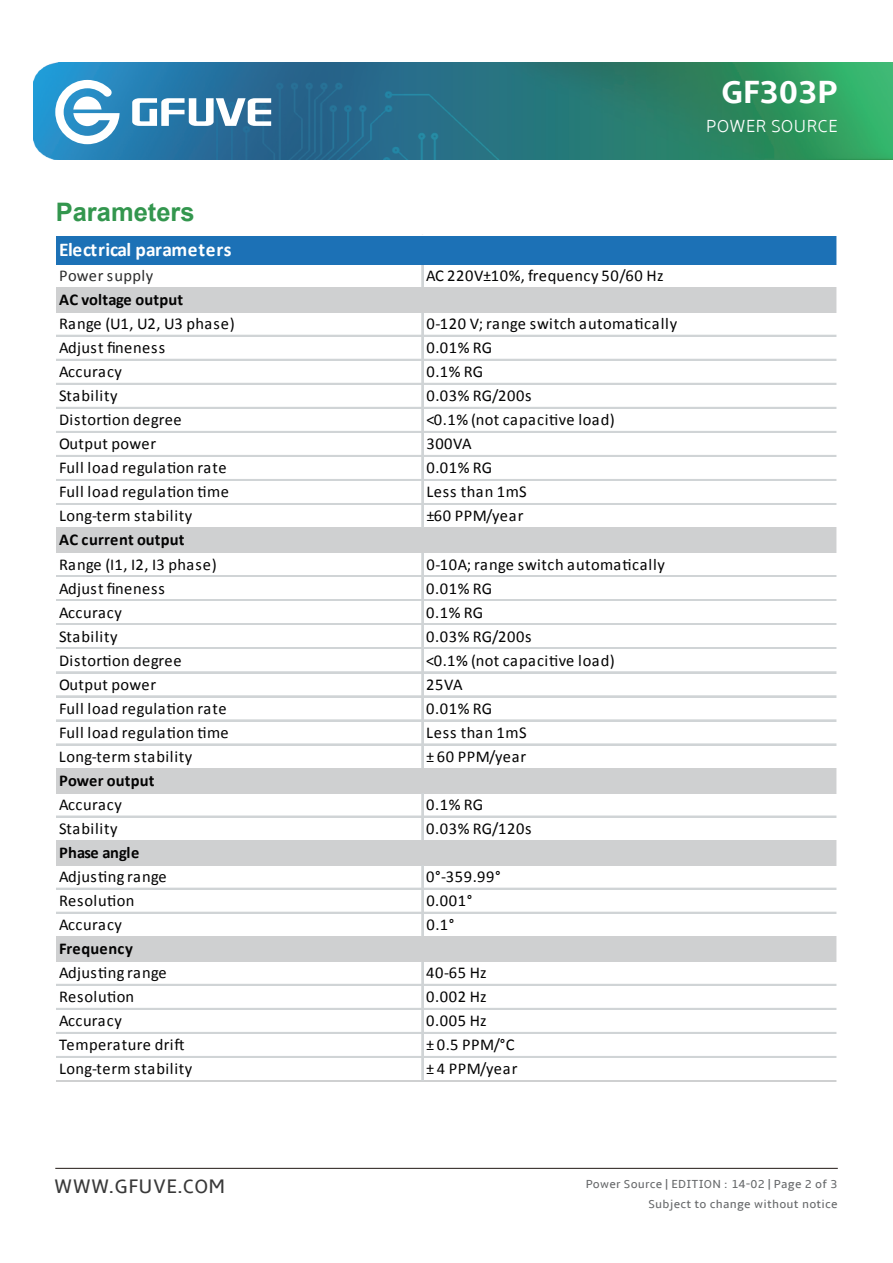
<style>
.page{position:relative;width:893px;height:1263px;background:#fff}
.page>*{position:absolute;margin:0;border:0;box-sizing:border-box;transform-origin:0 0}
.t1{font:700 33px "Amble";color:#fff}
.t2{font:700 25.5px "Arial";color:#33964e}
.t3{font:20.1px "Amble";letter-spacing:.02em;color:#393939}
.t4{font:700 19.5px "Calibri";letter-spacing:.015em;color:#fff}
.t5{font:300 18px "Amble";color:#fff}
.t6{font:16.5px "Calibri";letter-spacing:.03em;color:#030303}
.t7{font:700 16.5px "Calibri";letter-spacing:.01em;color:#030303}
.t8{font:16.5px "Calibri";letter-spacing:.02em;color:#2b2c2c}
.t9{font:12px/19.8px "Amble";letter-spacing:.02em;color:#67696b;text-align:right}
</style>
<div class="page">
<div style="left:56px;top:236px;width:782px;height:29px;background:#1c71b6"></div>
<div style="left:56px;top:287px;width:782px;height:26px;background:#cfd0d1"></div>
<div style="left:56px;top:527px;width:782px;height:26px;background:#cfd0d1"></div>
<div style="left:56px;top:768px;width:782px;height:25px;background:#cfd0d1"></div>
<div style="left:56px;top:840px;width:782px;height:25px;background:#cfd0d1"></div>
<div style="left:56px;top:936px;width:782px;height:26px;background:#cfd0d1"></div>
<hr style="left:56px;top:1080px;width:782px;height:2px;background:#cfd0d1">
<svg style="left:421px;top:265px;width:2px;height:22px"></svg>
<hr style="left:56px;top:335px;width:781px;height:2px;background:#d0d4d6">
<hr style="left:56px;top:359px;width:781px;height:2px;background:#d0d4d6">
<hr style="left:56px;top:383px;width:781px;height:2px;background:#d0d4d6">
<hr style="left:56px;top:407px;width:781px;height:2px;background:#d0d4d6">
<hr style="left:56px;top:431px;width:781px;height:2px;background:#d0d4d6">
<hr style="left:56px;top:455px;width:781px;height:2px;background:#d0d4d6">
<hr style="left:56px;top:479px;width:781px;height:2px;background:#d0d4d6">
<hr style="left:56px;top:503px;width:781px;height:2px;background:#d0d4d6">
<hr style="left:421px;top:313px;width:1px;height:214px;background:#d0d4d6">
<hr style="left:422px;top:313px;width:1px;height:214px;background:#d0d4d6">
<hr style="left:56px;top:575px;width:781px;height:1px;background:#d0d4d6">
<hr style="left:56px;top:576px;width:781px;height:1px;background:#d0d4d6">
<hr style="left:56px;top:599px;width:781px;height:1px;background:#d0d4d6">
<hr style="left:56px;top:600px;width:781px;height:1px;background:#d0d4d6">
<hr style="left:56px;top:623px;width:781px;height:1px;background:#d0d4d6">
<hr style="left:56px;top:624px;width:781px;height:1px;background:#d0d4d6">
<hr style="left:56px;top:647px;width:781px;height:1px;background:#d0d4d6">
<hr style="left:56px;top:648px;width:781px;height:1px;background:#d0d4d6">
<hr style="left:56px;top:671px;width:781px;height:1px;background:#d0d4d6">
<hr style="left:56px;top:672px;width:781px;height:1px;background:#d0d4d6">
<hr style="left:56px;top:695px;width:781px;height:1px;background:#d0d4d6">
<hr style="left:56px;top:696px;width:781px;height:1px;background:#d0d4d6">
<hr style="left:56px;top:720px;width:781px;height:1px;background:#d0d4d6">
<hr style="left:56px;top:744px;width:781px;height:1px;background:#d0d4d6">
<hr style="left:421px;top:553px;width:1px;height:215px;background:#d0d4d6">
<hr style="left:422px;top:553px;width:1px;height:215px;background:#d0d4d6">
<hr style="left:56px;top:816px;width:781px;height:1px;background:#d0d4d6">
<hr style="left:421px;top:793px;width:1px;height:47px;background:#d0d4d6">
<hr style="left:422px;top:793px;width:1px;height:47px;background:#d0d4d6">
<hr style="left:56px;top:888px;width:781px;height:2px;background:#d0d4d6">
<hr style="left:56px;top:912px;width:781px;height:2px;background:#d0d4d6">
<hr style="left:421px;top:865px;width:1px;height:71px;background:#d0d4d6">
<hr style="left:422px;top:865px;width:1px;height:71px;background:#d0d4d6">
<hr style="left:56px;top:984px;width:781px;height:2px;background:#d0d4d6">
<hr style="left:56px;top:1008px;width:781px;height:2px;background:#d0d4d6">
<hr style="left:56px;top:1032px;width:781px;height:2px;background:#d0d4d6">
<hr style="left:56px;top:1056px;width:781px;height:2px;background:#d0d4d6">
<hr style="left:421px;top:962px;width:1px;height:118px;background:#d0d4d6">
<hr style="left:422px;top:962px;width:1px;height:118px;background:#d0d4d6">
<hr style="left:837px;top:234px;width:3px;height:869px;background:#fff">
<img style="left:33px;top:63px;width:860px;height:97px">
<svg style="left:55px;top:80px;width:65px;height:64px"></svg>
<svg style="left:132px;top:98px;width:139px;height:28px"></svg>
<hr style="left:55px;top:1168px;width:783px;height:1px;background:#211814">
<h2 class="t2" style="left:56px;top:195px;width:140px">Parameters</h2>
<p class="t4" style="left:59px;top:237px;width:174px">Electrical parameters</p>
<p class="t8" style="left:59px;top:265px;width:96px">Power supply</p>
<p class="t6" style="left:426px;top:265px;width:239px">AC 220V±10%, frequency 50/60 Hz</p>
<p class="t7" style="left:59px;top:289px;width:126px">AC voltage output</p>
<p class="t6" style="left:59px;top:313px;width:177px">Range (U1, U2, U3 phase)</p>
<p class="t6" style="left:426px;top:313px;width:252px">0-120 V; range switch automatically</p>
<p class="t6" style="left:59px;top:337px;width:107px">Adjust fineness</p>
<p class="t6" style="left:426px;top:337px;width:67px">0.01% RG</p>
<p class="t6" style="left:59px;top:361px;width:64px">Accuracy</p>
<p class="t6" style="left:426px;top:361px;width:58px">0.1% RG</p>
<p class="t6" style="left:59px;top:385px;width:60px">Stability</p>
<p class="t6" style="left:426px;top:385px;width:107px">0.03% RG/200s</p>
<p class="t6" style="left:59px;top:409px;width:124px">Distortion degree</p>
<p class="t6" style="left:426px;top:409px;width:190px">&lt;0.1% (not capacitive load)</p>
<p class="t6" style="left:59px;top:433px;width:99px">Output power</p>
<p class="t6" style="left:426px;top:433px;width:47px">300VA</p>
<p class="t6" style="left:59px;top:457px;width:169px">Full load regulation rate</p>
<p class="t6" style="left:426px;top:457px;width:67px">0.01% RG</p>
<p class="t6" style="left:59px;top:481px;width:171px">Full load regulation time</p>
<p class="t6" style="left:426px;top:481px;width:102px">Less than 1mS</p>
<p class="t6" style="left:59px;top:505px;width:135px">Long-term stability</p>
<p class="t6" style="left:426px;top:505px;width:99px">±60 PPM/year</p>
<p class="t7" style="left:59px;top:529px;width:127px">AC current output</p>
<p class="t6" style="left:59px;top:554px;width:159px">Range (I1, I2, I3 phase)</p>
<p class="t6" style="left:426px;top:554px;width:240px">0-10A; range switch automatically</p>
<p class="t6" style="left:59px;top:578px;width:107px">Adjust fineness</p>
<p class="t6" style="left:426px;top:578px;width:67px">0.01% RG</p>
<p class="t6" style="left:59px;top:602px;width:64px">Accuracy</p>
<p class="t6" style="left:426px;top:602px;width:58px">0.1% RG</p>
<p class="t6" style="left:59px;top:626px;width:60px">Stability</p>
<p class="t6" style="left:426px;top:626px;width:107px">0.03% RG/200s</p>
<p class="t6" style="left:59px;top:650px;width:124px">Distortion degree</p>
<p class="t6" style="left:426px;top:650px;width:190px">&lt;0.1% (not capacitive load)</p>
<p class="t6" style="left:59px;top:674px;width:99px">Output power</p>
<p class="t6" style="left:426px;top:674px;width:38px">25VA</p>
<p class="t6" style="left:59px;top:698px;width:169px">Full load regulation rate</p>
<p class="t6" style="left:426px;top:698px;width:67px">0.01% RG</p>
<p class="t6" style="left:59px;top:722px;width:171px">Full load regulation time</p>
<p class="t6" style="left:426px;top:722px;width:102px">Less than 1mS</p>
<p class="t6" style="left:59px;top:746px;width:135px">Long-term stability</p>
<p class="t6" style="left:426px;top:746px;width:102px">±60 PPM/year</p>
<p class="t7" style="left:59px;top:770px;width:97px">Power output</p>
<p class="t6" style="left:59px;top:794px;width:64px">Accuracy</p>
<p class="t6" style="left:426px;top:794px;width:58px">0.1% RG</p>
<p class="t6" style="left:59px;top:818px;width:60px">Stability</p>
<p class="t6" style="left:426px;top:818px;width:107px">0.03% RG/120s</p>
<p class="t7" style="left:59px;top:842px;width:82px">Phase angle</p>
<p class="t6" style="left:59px;top:866px;width:109px">Adjusting range</p>
<p class="t6" style="left:426px;top:866px;width:76px">0°-359.99°</p>
<p class="t6" style="left:59px;top:890px;width:77px">Resolution</p>
<p class="t6" style="left:426px;top:890px;width:48px">0.001°</p>
<p class="t6" style="left:59px;top:914px;width:64px">Accuracy</p>
<p class="t6" style="left:426px;top:914px;width:30px">0.1°</p>
<p class="t7" style="left:59px;top:938px;width:75px">Frequency</p>
<p class="t6" style="left:59px;top:962px;width:109px">Adjusting range</p>
<p class="t6" style="left:426px;top:962px;width:62px">40-65 Hz</p>
<p class="t6" style="left:59px;top:986px;width:77px">Resolution</p>
<p class="t6" style="left:426px;top:986px;width:62px">0.002 Hz</p>
<p class="t6" style="left:59px;top:1010px;width:64px">Accuracy</p>
<p class="t6" style="left:426px;top:1010px;width:62px">0.005 Hz</p>
<p class="t6" style="left:59px;top:1034px;width:127px">Temperature drift</p>
<p class="t6" style="left:426px;top:1034px;width:90px">± 0.5 PPM/°C</p>
<p class="t6" style="left:59px;top:1058px;width:135px">Long-term stability</p>
<p class="t6" style="left:426px;top:1058px;width:93px">± 4 PPM/year</p>
<h1 class="t1" style="left:721px;top:73px;width:118px">GF303P</h1>
<p class="t5" style="left:706px;top:116px;width:133px">POWER SOURCE</p>
<p class="t3" style="left:54px;top:1174px;width:173px">WWW.GFUVE.COM</p>
<p class="t9" style="left:586px;top:1174px;width:253px">Power Source | EDITION : 14-02 | Page 2 of 3<br>Subject to change without notice</p>
</div>
